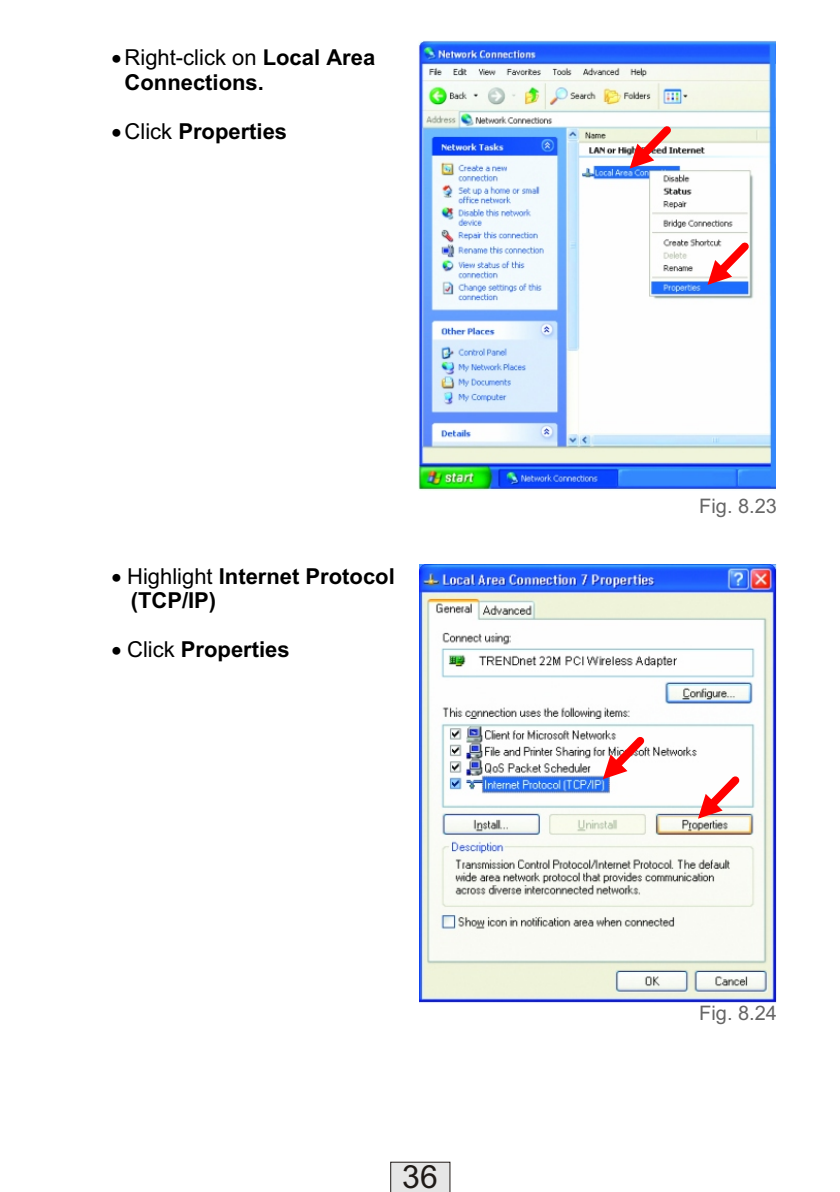
<style>
.page{position:relative;width:840px;height:1192px;background:#fff}
.page>*{position:absolute;margin:0;border:0;box-sizing:border-box;transform-origin:0 0}
.t1{font:32px "Arial";color:#1f1a17}
.t2{font:700 22px/24.8px "Arial";color:#000}
.t3{font:20px "Arial";color:#666}
.s1{font-weight:400}
</style>
<div class="page">
<img style="left:418px;top:40px;width:358px;height:451px">
<svg style="left:629px;top:119px;width:49px;height:51px"></svg>
<svg style="left:706px;top:235px;width:50px;height:51px"></svg>
<img style="left:420px;top:565px;width:357px;height:438px">
<svg style="left:602px;top:730px;width:50px;height:50px"></svg>
<svg style="left:697px;top:769px;width:50px;height:51px"></svg>
<svg style="left:390px;top:1162px;width:60px;height:30px;background:#dcdcdb"></svg>
<p class="t2" style="left:125px;top:47px;width:252px;text-indent:-13px">•<span class="s1">Right-click on</span> Local Area<br>Connections.</p>
<p class="t2" style="left:112px;top:121px;width:177px">•<span class="s1">Click</span> Properties</p>
<p class="t2" style="left:131px;top:565px;width:266px;text-indent:-19px">• <span class="s1">Highlight</span> Internet Protocol (TCP/IP)</p>
<p class="t2" style="left:112px;top:639px;width:180px">• <span class="s1">Click</span> Properties</p>
<h1 class="t1" style="left:402px;top:1165px;width:37px">36</h1>
<p class="t3" style="left:699px;top:498px;width:79px">Fig. 8.23</p>
<p class="t3" style="left:699px;top:1005px;width:79px">Fig. 8.24</p>
</div>
